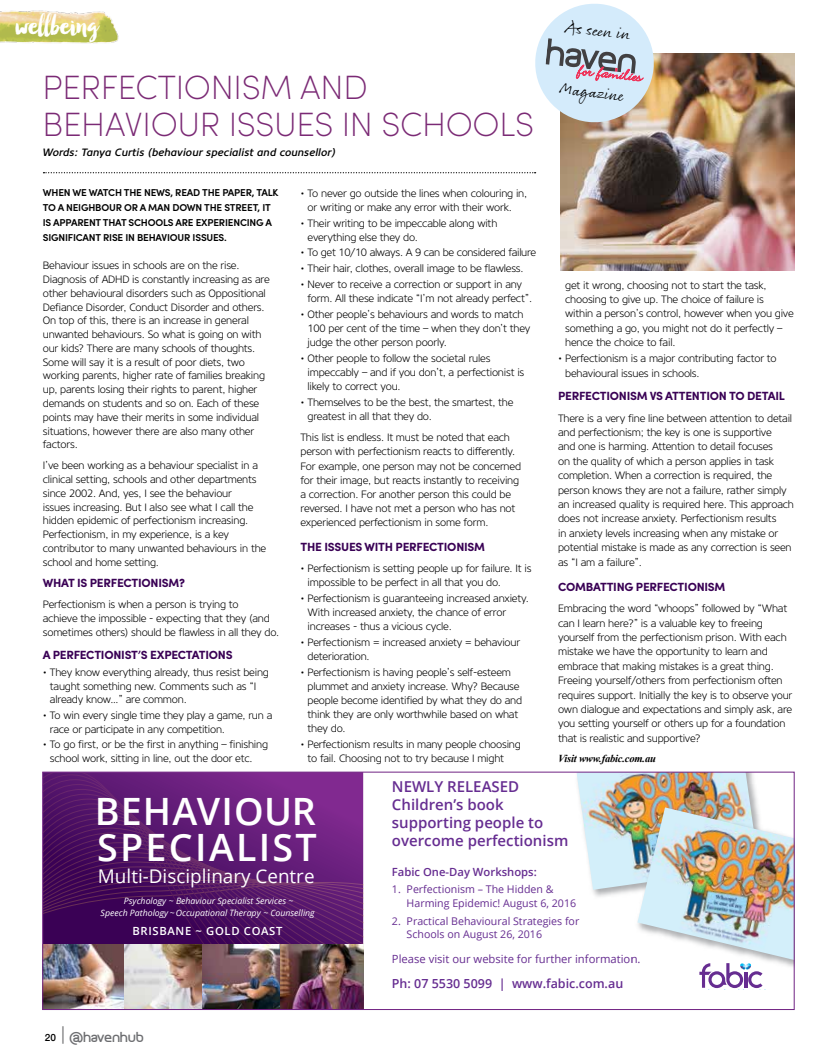
<style>
.page{position:relative;width:833px;height:1063px;background:#fff}
.page>*{position:absolute;margin:0;border:0;box-sizing:border-box;transform-origin:0 0}
.t1{font:600 37.62px/35.5px "Open Sans";letter-spacing:.06em;color:#fff}
.t2{font:200 33.75px/37.2px "Sofia Pro";letter-spacing:-.01em;color:#7b2a75}
.t3{font:30.62px "Manhattan Darling";color:#fff}
.t4{font:18.88px "Open Sans";color:#fff}
.t5{font:16.25px "Rollerscript Smooth";color:#000}
.t6{font:600 15px/18px "Open Sans";color:#662d91}
.t7{font:13.75px "Planet Estyle";color:#6d6e71}
.t8{font:600 12.5px "Open Sans";color:#662d91}
.t9{font:700 11.88px "Sofia Pro";letter-spacing:-.02em;color:#3a0255}
.t10{font:11.25px "Open Sans";color:#662d91}
.t11{font:600 11.25px "Open Sans";color:#662d91}
.t12{font:600 11.25px "Open Sans";letter-spacing:.06em;color:#fff}
.t13{font:300 10.62px/13.8px "Core Sans N35";letter-spacing:-.02em;color:#000}
.t14{font:10.62px/13.8px "Open Sans";color:#662d91}
.t15{font:italic 500 10.62px "Core Sans N55";letter-spacing:.01em;color:#000}
.t16{font:italic 700 10.62px "Times New Roman";letter-spacing:-.02em;color:#000}
.t17{font:600 10px/15px "Sofia Pro";letter-spacing:-.02em;color:#000}
.t18{font:italic 8.75px/12.5px "Open Sans";color:#fff;text-align:center}
.s1{font-family:"Helvetica Neue";font-weight:500;font-size:10px;color:#000}
.s2{font-family:"Helvetica Neue LT Std";font-weight:300;font-size:17.5px;color:#58595b}
</style>
<div class="page">
<img style="left:0;top:10px;width:119px;height:34px">
<svg style="left:699px;top:973px;width:63px;height:15px"></svg>
<svg style="left:44px;top:774px;width:319px;height:171px;background:#5a186d"></svg>
<img style="left:44px;top:945px;width:319px;height:63px">
<img style="left:592px;top:890px;width:40px;height:7px">
<img style="left:577px;top:774px;width:180px;height:116px">
<img style="left:632px;top:803px;width:160px;height:170px">
<img style="left:637px;top:807px;width:155px;height:153px">
<div style="left:42px;top:772px;width:752px;height:238px;border:1px solid #712383"></div>
<svg style="left:43px;top:172px;width:492px;height:1px"></svg>
<img style="left:560px;top:53px;width:234px;height:217px">
<svg style="left:535px;top:4px;width:122px;height:121px"></svg>
<h3 class="t3" style="left:16px;top:16px;width:84px">wellbeing</h3>
<h2 class="t2" style="left:43px;top:66px;width:493px">PERFECTIONISM AND<br>BEHAVIOUR ISSUES IN SCHOOLS</h2>
<p class="t15" style="left:42px;top:145px;width:295px">Words: Tanya Curtis (behaviour specialist and counsellor)</p>
<p class="t17" style="left:43px;top:185px;width:237px">WHEN WE WATCH THE NEWS, READ THE PAPER, TALK TO A NEIGHBOUR OR A MAN DOWN THE STREET, IT IS APPARENT THAT SCHOOLS ARE EXPERIENCING A SIGNIFICANT RISE IN BEHAVIOUR ISSUES.</p>
<p class="t13" style="left:43px;top:259px;width:228px">Behaviour issues in schools are on the rise.<br>Diagnosis of ADHD is constantly increasing as are other behavioural disorders such as Oppositional Defiance Disorder, Conduct Disorder and others.<br>On top of this, there is an increase in general unwanted behaviours. So what is going on with our kids? There are many schools of thoughts.<br>Some will say it is a result of poor diets, two working parents, higher rate of families breaking up, parents losing their rights to parent, higher demands on students and so on. Each of these points may have their merits in some individual situations, however there are also many other factors.</p>
<p class="t13" style="left:43px;top:459px;width:225px">I’ve been working as a behaviour specialist in a clinical setting, schools and other departments since 2002. And, yes, I see the behaviour<br>issues increasing. But I also see what I call the hidden epidemic of perfectionism increasing.<br>Perfectionism, in my experience, is a key contributor to many unwanted behaviours in the school and home setting.</p>
<p class="t9" style="left:43px;top:574px;width:144px">WHAT IS PERFECTIONISM?</p>
<p class="t13" style="left:43px;top:598px;width:238px">Perfectionism is when a person is trying to<br>achieve the impossible - expecting that they (and sometimes others) should be flawless in all they do.</p>
<p class="t9" style="left:43px;top:645px;width:191px">A PERFECTIONIST’S EXPECTATIONS</p>
<p class="t13" style="left:50px;top:665px;width:220px;text-indent:-7px">• They know everything already, thus resist being taught something new. Comments such as “I already know…” are common.</p>
<p class="t13" style="left:50px;top:708px;width:224px;text-indent:-7px">• To win every single time they play a game, run a race or participate in any competition.</p>
<p class="t13" style="left:50px;top:738px;width:220px;text-indent:-7px">• To go first, or be the first in anything – finishing school work, sitting in line, out the door etc.</p>
<p class="t13" style="left:307px;top:186px;width:221px;line-height:14.1px;text-indent:-7px">• To never go outside the lines when colouring in, or writing or make any error with their work.</p>
<p class="t13" style="left:307px;top:216px;width:191px;line-height:14.1px;text-indent:-7px">• Their writing to be impeccable along with everything else they do.</p>
<p class="t13" style="left:300px;top:246px;width:237px">• To get 10/10 always. A 9 can be considered failure</p>
<p class="t13" style="left:300px;top:262px;width:225px">• Their hair, clothes, overall image to be flawless.</p>
<p class="t13" style="left:307px;top:277px;width:226px;line-height:14.1px;text-indent:-7px">• Never to receive a correction or support in any form. All these indicate “I’m not already perfect”.</p>
<p class="t13" style="left:307px;top:307px;width:224px;line-height:14.1px;text-indent:-7px">• Other people’s behaviours and words to match<br>100 per cent of the time – when they don’t they judge the other person poorly.</p>
<p class="t13" style="left:307px;top:351px;width:218px;line-height:14.1px;text-indent:-7px">• Other people to follow the societal rules impeccably – and if you don’t, a perfectionist is likely to correct you.</p>
<p class="t13" style="left:307px;top:395px;width:207px;line-height:14.1px;text-indent:-7px">• Themselves to be the best, the smartest, the greatest in all that they do.</p>
<p class="t13" style="left:300px;top:431px;width:222px;line-height:14.1px">This list is endless. It must be noted that each person with perfectionism reacts to differently.<br>For example, one person may not be concerned for their image, but reacts instantly to receiving a correction. For another person this could be reversed. I have not met a person who has not experienced perfectionism in some form.</p>
<p class="t9" style="left:300px;top:537px;width:186px">THE ISSUES WITH PERFECTIONISM</p>
<p class="t13" style="left:307px;top:561px;width:225px;line-height:14.1px;text-indent:-7px">• Perfectionism is setting people up for failure. It is impossible to be perfect in all that you do.</p>
<p class="t13" style="left:307px;top:591px;width:223px;line-height:14.1px;text-indent:-7px">• Perfectionism is guaranteeing increased anxiety.<br>With increased anxiety, the chance of error increases - thus a vicious cycle.</p>
<p class="t13" style="left:307px;top:635px;width:214px;line-height:14.1px;text-indent:-7px">• Perfectionism = increased anxiety = behaviour deterioration.</p>
<p class="t13" style="left:307px;top:665px;width:216px;line-height:14.1px;text-indent:-7px">• Perfectionism is having people’s self-esteem plummet and anxiety increase. Why? Because people become identified by what they do and think they are only worthwhile based on what they do.</p>
<p class="t13" style="left:307px;top:737px;width:215px;line-height:14.1px;text-indent:-7px">• Perfectionism results in many people choosing to fail. Choosing not to try because I might</p>
<h3 class="t5" style="left:566px;top:17px;width:67px;rotate:6deg">As seen in</h3>
<h3 class="t5" style="left:561px;top:78px;width:60px;rotate:6deg">Maga zine</h3>
<p class="t13" style="left:565px;top:278px;width:230px;line-height:14.4px">get it wrong, choosing not to start the task, choosing to give up. The choice of failure is within a person’s control, however when you give something a go, you might not do it perfectly – hence the choice to fail.</p>
<p class="t13" style="left:565px;top:352px;width:213px;line-height:14.4px;text-indent:-7px">• Perfectionism is a major contributing factor to behavioural issues in schools.</p>
<p class="t9" style="left:558px;top:387px;width:228px">PERFECTIONISM VS ATTENTION TO DETAIL</p>
<p class="t13" style="left:558px;top:411px;width:237px;line-height:14.4px">There is a very fine line between attention to detail and perfectionism; the key is one is supportive<br>and one is harming. Attention to detail focuses<br>on the quality of which a person applies in task completion. When a correction is required, the person knows they are not a failure, rather simply an increased quality is required here. This approach does not increase anxiety. Perfectionism results<br>in anxiety levels increasing when any mistake or potential mistake is made as any correction is seen as “I am a failure”.</p>
<p class="t9" style="left:558px;top:577px;width:169px">COMBATTING PERFECTIONISM</p>
<p class="t13" style="left:558px;top:601px;width:236px;line-height:14.4px">Embracing the word “whoops” followed by “What can I learn here?” is a valuable key to freeing yourself from the perfectionism prison. With each mistake we have the opportunity to learn and embrace that making mistakes is a great thing.<br>Freeing yourself/others from perfectionism often requires support. Initially the key is to observe your own dialogue and expectations and simply ask, are you setting yourself or others up for a foundation that is realistic and supportive?</p>
<p class="t16" style="left:558px;top:751px;width:99px">Visit www.fabic.com.au</p>
<h3 class="t6" style="left:392px;top:778px;width:178px">NEWLY RELEASED<br>Children’s book supporting people to overcome perfectionism</h3>
<p class="t11" style="left:392px;top:864px;width:146px">Fabic One-Day Workshops:</p>
<p class="t14" style="left:406px;top:882px;width:171px;text-indent:-15px">1. Perfectionism – The Hidden &amp;<br>Harming Epidemic! August 6, 2016</p>
<p class="t14" style="left:392px;top:914px;width:189px">2. Practical Behavioural Strategies for</p>
<h1 class="t1" style="left:95px;top:793px;width:223px">BEHAVIOUR<br>SPECIALIST</h1>
<h3 class="t4" style="left:98px;top:863px;width:218px">Multi-Disciplinary Centre</h3>
<p class="t18" style="left:101px;top:894px;width:215px">Psychology ~ Behaviour Specialist Services ~<br>Speech Pathology ~Occupational Therapy ~ Counselling</p>
<p class="t12" style="left:132px;top:924px;width:152px">BRISBANE ~ GOLD COAST</p>
<p class="t14" style="left:406px;top:927px;width:137px">Schools on August 26, 2016</p>
<p class="t7" style="left:45px;top:1028px;width:101px"><span class="s1">20</span> <span class="s2">|</span> @havenhub</p>
<p class="t10" style="left:392px;top:951px;width:250px">Please visit our website for further information.</p>
<p class="t8" style="left:392px;top:975px;width:233px">Ph: 07 5530 5099 | www.fabic.com.au</p>
</div>
